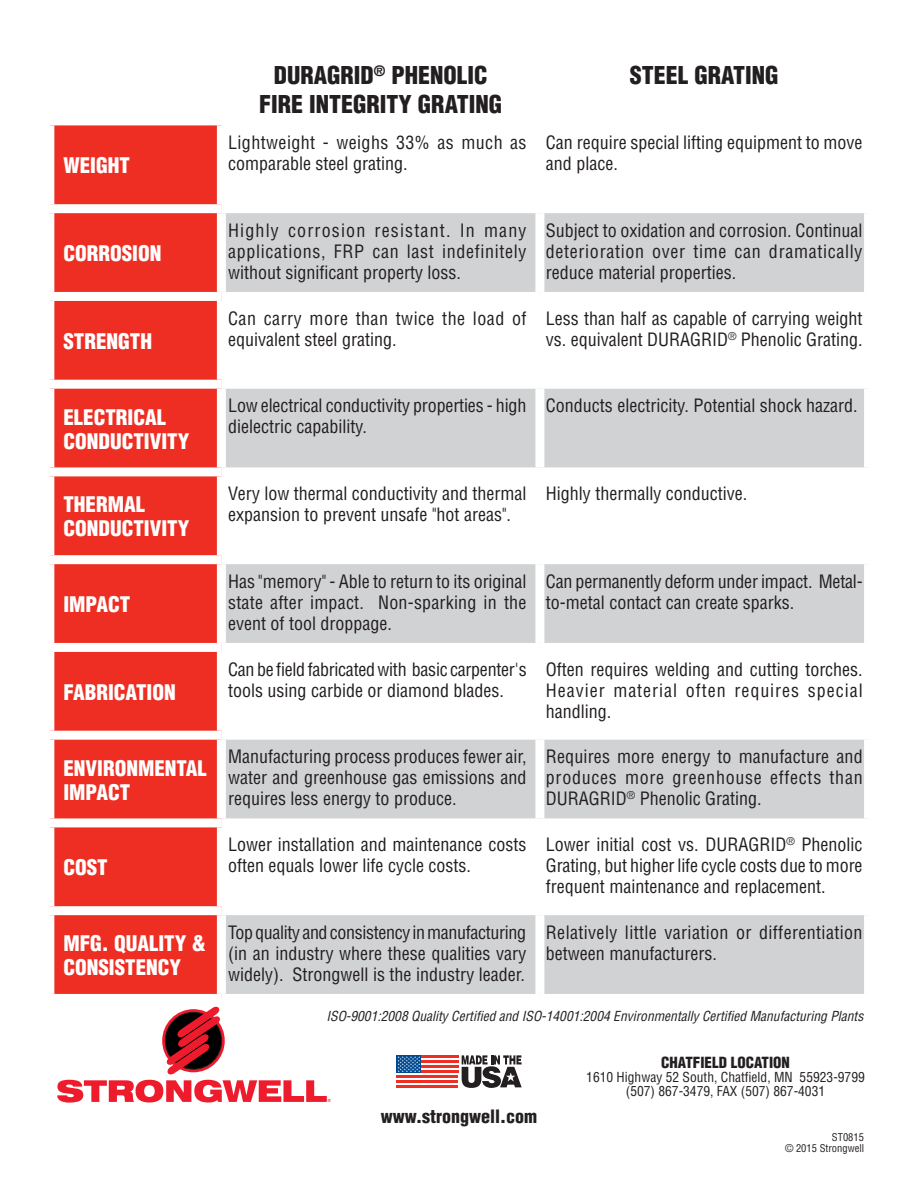
<style>
.page{position:relative;width:918px;height:1188px;background:#fff}
.page>*{position:absolute;margin:0;border:0;box-sizing:border-box;transform-origin:0 0}
.comparison_table_hea{font:900 condensed 24px "Helvetica";color:#231f20}
.comparison_table_lef{font:900 condensed 21px/24px "Helvetica";color:#fff}
.comparison_table_bod{font:condensed 18px/21px "Helvetica";color:#231f20;text-align:justify}
.comparison_table_bod-2{font:condensed 18px/21px "Helvetica";letter-spacing:.02em;color:#231f20}
.comparison_table_bod-3{font:condensed 18px/21px "Helvetica";letter-spacing:.025em;color:#231f20}
.t1{font:900 condensed 18px "Helvetica";color:#231f20}
.t2{font:900 condensed 15px "Helvetica";color:#231f20}
.Footnotes{font:italic condensed 13.5px "Helvetica";color:#231f20}
.t3{font:condensed 13.5px "Helvetica";color:#231f20}
.t4{font:condensed 10.5px "Helvetica";color:#231f20}
</style>
<div class="page">
<svg style="left:57px;top:1006px;width:274px;height:97px"></svg>
<svg style="left:462px;top:1055px;width:60px;height:33px"></svg>
<div style="left:397px;top:1055px;width:24px;height:18px;background:#014990"></div>
<hr style="left:397px;top:1085px;width:61px;height:3px;background:#ee2e22">
<hr style="left:397px;top:1080px;width:61px;height:3px;background:#ee2e22">
<hr style="left:397px;top:1075px;width:61px;height:3px;background:#ee2e22">
<hr style="left:421px;top:1070px;width:37px;height:3px;background:#ee2e22">
<hr style="left:421px;top:1065px;width:37px;height:3px;background:#ee2e22">
<hr style="left:421px;top:1060px;width:37px;height:3px;background:#ee2e22">
<hr style="left:421px;top:1055px;width:37px;height:3px;background:#ee2e22">
<svg style="left:398px;top:1056px;width:22px;height:16px"></svg>
<div style="left:54px;top:125px;width:163px;height:869px;background:#ee2e22"></div>
<div style="left:226px;top:213px;width:638px;height:79px;background:#d1d2d4"></div>
<div style="left:226px;top:389px;width:638px;height:78px;background:#d1d2d4"></div>
<div style="left:226px;top:564px;width:638px;height:79px;background:#d1d2d4"></div>
<div style="left:226px;top:740px;width:638px;height:78px;background:#d1d2d4"></div>
<div style="left:226px;top:915px;width:638px;height:79px;background:#d1d2d4"></div>
<div style="left:45px;top:204px;width:176px;height:9px;background:#fff"></div>
<div style="left:45px;top:292px;width:176px;height:9px;background:#fff"></div>
<div style="left:45px;top:380px;width:176px;height:9px;background:#fff"></div>
<div style="left:45px;top:467px;width:176px;height:9px;background:#fff"></div>
<div style="left:45px;top:555px;width:176px;height:9px;background:#fff"></div>
<div style="left:45px;top:643px;width:176px;height:9px;background:#fff"></div>
<div style="left:45px;top:731px;width:176px;height:9px;background:#fff"></div>
<div style="left:45px;top:818px;width:176px;height:9px;background:#fff"></div>
<div style="left:535px;top:213px;width:9px;height:79px;background:#fff"></div>
<div style="left:535px;top:389px;width:9px;height:78px;background:#fff"></div>
<div style="left:535px;top:564px;width:9px;height:79px;background:#fff"></div>
<div style="left:535px;top:740px;width:9px;height:78px;background:#fff"></div>
<div style="left:535px;top:915px;width:9px;height:79px;background:#fff"></div>
<div style="left:45px;top:906px;width:176px;height:9px;background:#fff"></div>
<p class="comparison_table_lef" style="left:63px;top:153px;width:68px">WEIGHT</p>
<p class="comparison_table_lef" style="left:63px;top:241px;width:100px">CORROSION</p>
<p class="comparison_table_lef" style="left:63px;top:329px;width:90px">STRENGTH</p>
<p class="comparison_table_hea" style="left:274px;top:60px;width:215px">DURAGRID<sup>®</sup> PHENOLIC</p>
<p class="comparison_table_hea" style="left:259px;top:89px;width:244px">FIRE INTEGRITY GRATING</p>
<p class="comparison_table_hea" style="left:630px;top:60px;width:150px">STEEL GRATING</p>
<p class="comparison_table_bod-2" style="left:228px;top:132px;width:300px">Lightweight - weighs 33% as much as comparable steel grating.</p>
<p class="comparison_table_bod" style="left:546px;top:132px;width:318px">Can require special lifting equipment to move and place.</p>
<p class="comparison_table_bod" style="left:228px;top:219px;width:300px">Highly corrosion resistant. In many applications, FRP can last indefinitely without significant property loss.</p>
<p class="comparison_table_bod" style="left:546px;top:219px;width:318px">Subject to oxidation and corrosion. Continual deterioration over time can dramatically reduce material properties.</p>
<p class="comparison_table_bod-3" style="left:228px;top:307px;width:300px">Can carry more than twice the load of equivalent steel grating.</p>
<p class="comparison_table_bod" style="left:546px;top:307px;width:318px">Less than half as capable of carrying weight vs. equivalent DURAGRID<sup>®</sup> Phenolic Grating.</p>
<p class="comparison_table_lef" style="left:63px;top:405px;width:128px">ELECTRICAL<br>CONDUCTIVITY</p>
<p class="comparison_table_bod" style="left:228px;top:395px;width:300px">Low electrical conductivity properties - high dielectric capability.</p>
<p class="comparison_table_bod" style="left:546px;top:395px;width:313px">Conducts electricity. Potential shock hazard.</p>
<p class="comparison_table_lef" style="left:63px;top:492px;width:128px">THERMAL<br>CONDUCTIVITY</p>
<p class="comparison_table_bod" style="left:228px;top:483px;width:300px">Very low thermal conductivity and thermal expansion to prevent unsafe "hot areas".</p>
<p class="comparison_table_bod" style="left:546px;top:483px;width:203px">Highly thermally conductive.</p>
<p class="comparison_table_lef" style="left:63px;top:592px;width:68px">IMPACT</p>
<p class="comparison_table_lef" style="left:63px;top:680px;width:114px">FABRICATION</p>
<p class="comparison_table_bod" style="left:228px;top:570px;width:300px">Has "memory" - Able to return to its original state after impact. Non-sparking in the event of tool droppage.</p>
<p class="comparison_table_bod" style="left:546px;top:570px;width:318px">Can permanently deform under impact. Metal&shy;to-metal contact can create sparks.</p>
<p class="comparison_table_bod" style="left:228px;top:658px;width:300px">Can be field fabricated with basic carpenter's tools using carbide or diamond blades.</p>
<p class="comparison_table_bod" style="left:546px;top:658px;width:318px">Often requires welding and cutting torches.<br>Heavier material often requires special handling.</p>
<p class="comparison_table_lef" style="left:63px;top:756px;width:145px">ENVIRONMENTAL<br>IMPACT</p>
<p class="comparison_table_bod" style="left:228px;top:746px;width:300px">Manufacturing process produces fewer air, water and greenhouse gas emissions and requires less energy to produce.</p>
<p class="comparison_table_bod" style="left:546px;top:746px;width:318px">Requires more energy to manufacture and produces more greenhouse effects than DURAGRID<sup>®</sup> Phenolic Grating.</p>
<p class="comparison_table_lef" style="left:63px;top:855px;width:46px">COST</p>
<p class="comparison_table_bod" style="left:228px;top:834px;width:300px">Lower installation and maintenance costs often equals lower life cycle costs.</p>
<p class="comparison_table_bod" style="left:546px;top:834px;width:318px">Lower initial cost vs. DURAGRID<sup>®</sup> Phenolic Grating, but higher life cycle costs due to more frequent maintenance and replacement.</p>
<p class="comparison_table_lef" style="left:63px;top:931px;width:144px">MFG. QUALITY &amp;<br>CONSISTENCY</p>
<p class="comparison_table_bod" style="left:228px;top:921px;width:300px">Top quality and consistency in manufacturing (in an industry where these qualities vary widely). Strongwell is the industry leader.</p>
<p class="comparison_table_bod-2" style="left:546px;top:921px;width:318px">Relatively little variation or differentiation between manufacturers.</p>
<p class="Footnotes" style="left:326px;top:1007px;width:538px">ISO-9001:2008 Quality Certified and ISO-14001:2004 Environmentally Certified Manufacturing Plants</p>
<p class="t1" style="left:381px;top:1105px;width:158px">www.strongwell.com</p>
<p class="t2" style="left:661px;top:1053px;width:130px">CHATFIELD LOCATION</p>
<p class="t3" style="left:586px;top:1068px;width:280px">1610 Highway 52 South, Chatfield, MN 55923-9799</p>
<p class="t3" style="left:626px;top:1083px;width:201px">(507) 867-3479, FAX (507) 867-4031</p>
<p class="t4" style="left:832px;top:1131px;width:34px">ST0815</p>
<p class="t4" style="left:785px;top:1141px;width:80px">© 2015 Strongwell</p>
</div>
